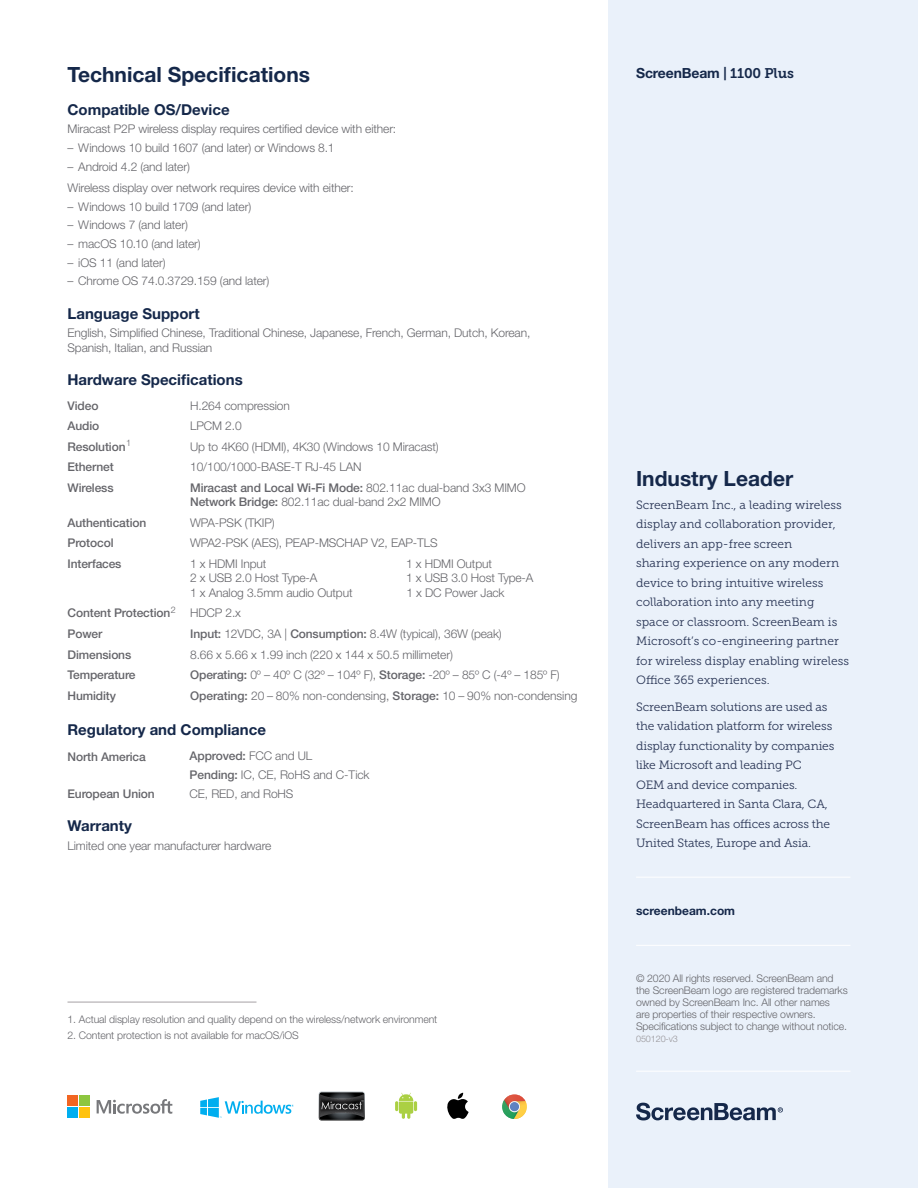
<style>
.page{position:relative;width:918px;height:1188px;background:#fff}
.page>*{position:absolute;margin:0;border:0;box-sizing:border-box;transform-origin:0 0}
.t1{font:700 21px "Helvetica Neue LT Std";color:#15284a}
.t2{font:700 15px "Helvetica Neue LT Std";color:#15284a}
.t3{font:700 13.95px "Helvetica Neue LT Std";letter-spacing:-.01em;color:#15284a}
.t4{font:300 12px/14.4px "Helvetica Neue LT Std";letter-spacing:-.01em;color:#65656a}
.t5{font:12px/19.5px "Museo Slab 300";letter-spacing:-.005em;color:#293555}
.t6{font:500 12px/20.5px "Helvetica Neue LT Std";letter-spacing:-.01em;color:#65656a}
.t7{font:700 12px "Helvetica Neue LT Std";color:#15284a}
.t8{font:300 10.5px/12px "Helvetica Neue LT Std";letter-spacing:-.01em;color:#65656a}
.t9{font:300 9px "Helvetica Neue LT Std";letter-spacing:-.01em;color:#969397}
.s1{font-weight:500}
.s2{font-weight:300}
.s3{font-family:"Museo Slab 700";font-weight:400}
</style>
<div class="page">
<div style="left:608px;top:0;width:310px;height:1188px;background:#eaf1fa"></div>
<hr style="left:636px;top:877px;width:214px;height:1px;background:#fff">
<hr style="left:636px;top:945px;width:214px;height:1px;background:#fff">
<hr style="left:636px;top:1071px;width:214px;height:1px;background:#fff">
<svg style="left:200px;top:1097px;width:94px;height:21px"></svg>
<svg style="left:97px;top:1099px;width:75px;height:15px"></svg>
<div style="left:68px;top:1096px;width:10px;height:10px;background:#f26522"></div>
<div style="left:79px;top:1096px;width:11px;height:10px;background:#8dc63f"></div>
<div style="left:68px;top:1107px;width:10px;height:11px;background:#00aeef"></div>
<div style="left:79px;top:1107px;width:11px;height:11px;background:#ffc20e"></div>
<svg style="left:319px;top:1092px;width:46px;height:28px"></svg>
<svg style="left:395px;top:1092px;width:22px;height:27px"></svg>
<svg style="left:447px;top:1093px;width:22px;height:26px"></svg>
<svg style="left:636px;top:1103px;width:147px;height:17px"></svg>
<svg style="left:502px;top:1094px;width:25px;height:25px"></svg>
<hr style="left:68px;top:1002px;width:188px;height:1px;background:#a5a1a4">
<h1 class="t1" style="left:68px;top:62px;width:244px">Technical Specifications</h1>
<p class="t2" style="left:68px;top:100px;width:164px">Compatible OS/Device</p>
<p class="t4" style="left:68px;top:122px;width:330px">Miracast P2P wireless display requires certified device with either:</p>
<p class="t4" style="left:68px;top:140px;width:269px">– Windows 10 build 1607 (and later) or Windows 8.1</p>
<p class="t4" style="left:68px;top:156px;width:288px;line-height:21.1px">– Android 4.2 (and later)<br>Wireless display over network requires device with either:</p>
<p class="t4" style="left:68px;top:199px;width:185px">– Windows 10 build 1709 (and later)</p>
<p class="t4" style="left:68px;top:218px;width:122px">– Windows 7 (and later)</p>
<p class="t4" style="left:68px;top:236px;width:135px">– macOS 10.10 (and later)</p>
<p class="t4" style="left:68px;top:255px;width:100px">– iOS 11 (and later)</p>
<p class="t4" style="left:68px;top:274px;width:203px">– Chrome OS 74.0.3729.159 (and later)</p>
<p class="t2" style="left:68px;top:304px;width:134px">Language Support</p>
<p class="t4" style="left:68px;top:326px;width:464px">English, Simplified Chinese, Traditional Chinese, Japanese, French, German, Dutch, Korean,<br>Spanish, Italian, and Russian</p>
<p class="t2" style="left:68px;top:370px;width:177px">Hardware Specifications</p>
<p class="t6" style="left:68px;top:395px;width:32px">Video</p>
<p class="t4" style="left:190px;top:398px;width:101px">H.264 compression</p>
<p class="t6" style="left:68px;top:416px;width:33px">Audio</p>
<p class="t4" style="left:190px;top:419px;width:53px">LPCM 2.0</p>
<p class="t6" style="left:68px;top:436px;width:65px">Resolution<sup>1</sup></p>
<p class="t4" style="left:190px;top:439px;width:250px">Up to 4K60 (HDMI), 4K30 (Windows 10 Miracast)</p>
<p class="t6" style="left:68px;top:457px;width:48px">Ethernet</p>
<p class="t4" style="left:190px;top:460px;width:173px">10/100/1000-BASE-T RJ-45 LAN</p>
<p class="t6" style="left:68px;top:477px;width:48px">Wireless</p>
<p class="t4" style="left:190px;top:480px;width:337px"><span class="s1">Miracast and Local Wi-Fi Mode:</span> 802.11ac dual-band 3x3 MIMO<br><span class="s1">Network Bridge:</span> 802.11ac dual-band 2x2 MIMO</p>
<p class="t6" style="left:68px;top:512px;width:80px">Authentication</p>
<p class="t4" style="left:190px;top:515px;width:86px">WPA-PSK (TKIP)</p>
<p class="t6" style="left:68px;top:533px;width:48px">Protocol</p>
<p class="t4" style="left:190px;top:536px;width:249px">WPA2-PSK (AES), PEAP-MSCHAP V2, EAP-TLS</p>
<p class="t6" style="left:68px;top:553px;width:56px">Interfaces</p>
<p class="t4" style="left:190px;top:556px;width:78px">1 x HDMI Input</p>
<p class="t4" style="left:406px;top:556px;width:87px">1 x HDMI Output</p>
<p class="t4" style="left:190px;top:571px;width:129px">2 x USB 2.0 Host Type-A</p>
<p class="t4" style="left:406px;top:571px;width:129px">1 x USB 3.0 Host Type-A</p>
<p class="t4" style="left:190px;top:585px;width:164px">1 x Analog 3.5mm audio Output</p>
<p class="t4" style="left:407px;top:585px;width:100px">1 x DC Power Jack</p>
<p class="t6" style="left:68px;top:603px;width:175px">Content Protection<sup>2</sup> <span class="s2">HDCP 2.x<br></span>Power</p>
<p class="t4" style="left:190px;top:626px;width:313px"><span class="s1">Input:</span> 12VDC, 3A | <span class="s1">Consumption:</span> 8.4W (typical), 36W (peak)</p>
<p class="t6" style="left:68px;top:644px;width:65px">Dimensions</p>
<p class="t4" style="left:190px;top:647px;width:264px">8.66 x 5.66 x 1.99 inch (220 x 144 x 50.5 millimeter)</p>
<p class="t6" style="left:68px;top:664px;width:70px">Temperature</p>
<p class="t4" style="left:190px;top:667px;width:371px"><span class="s1">Operating:</span> 0º – 40º C (32º – 104º F), <span class="s1">Storage:</span> -20º – 85º C (-4º – 185º F)</p>
<p class="t6" style="left:68px;top:685px;width:50px">Humidity</p>
<p class="t4" style="left:190px;top:688px;width:389px"><span class="s1">Operating:</span> 20 – 80% non-condensing, <span class="s1">Storage:</span> 10 – 90% non-condensing</p>
<p class="t2" style="left:68px;top:721px;width:200px">Regulatory and Compliance</p>
<p class="t6" style="left:68px;top:746px;width:80px">North America</p>
<p class="t6" style="left:68px;top:784px;width:89px">European Union</p>
<p class="t4" style="left:190px;top:746px;width:181px;line-height:18.8px"><span class="s1">Approved:</span> FCC and UL<br><span class="s1">Pending:</span> IC, CE, RoHS and C-Tick<br>CE, RED, and RoHS</p>
<p class="t2" style="left:68px;top:817px;width:66px">Warranty</p>
<p class="t4" style="left:68px;top:838px;width:205px">Limited one year manufacturer hardware</p>
<p class="t8" style="left:68px;top:1013px;width:371px">1. Actual display resolution and quality depend on the wireless/network environment</p>
<p class="t8" style="left:68px;top:1029px;width:233px">2. Content protection is not available for macOS/iOS</p>
<p class="t3" style="left:636px;top:65px;width:159px">ScreenBeam <span class="s3">| 1100 Plus</span></p>
<h1 class="t1" style="left:636px;top:466px;width:159px">Industry Leader</h1>
<p class="t5" style="left:636px;top:495px;width:214px">ScreenBeam Inc., a leading wireless display and collaboration provider, delivers an app-free screen<br>sharing experience on any modern device to bring intuitive wireless collaboration into any meeting space or classroom. ScreenBeam is Microsoft’s co-engineering partner for wireless display enabling wireless Office 365 experiences.</p>
<p class="t5" style="left:636px;top:697px;width:200px">ScreenBeam solutions are used as the validation platform for wireless display functionality by companies like Microsoft and leading PC<br>OEM and device companies.<br>Headquartered in Santa Clara, CA,<br>ScreenBeam has offices across the<br>United States, Europe and Asia.</p>
<p class="t7" style="left:636px;top:904px;width:101px">screenbeam.com</p>
<p class="t8" style="left:636px;top:972px;width:213px">© 2020 All rights reserved. ScreenBeam and the ScreenBeam logo are registered trademarks owned by ScreenBeam Inc. All other names<br>are properties of their respective owners.<br>Specifications subject to change without notice.</p>
<p class="t9" style="left:636px;top:1033px;width:43px">050120-v3</p>
</div>
